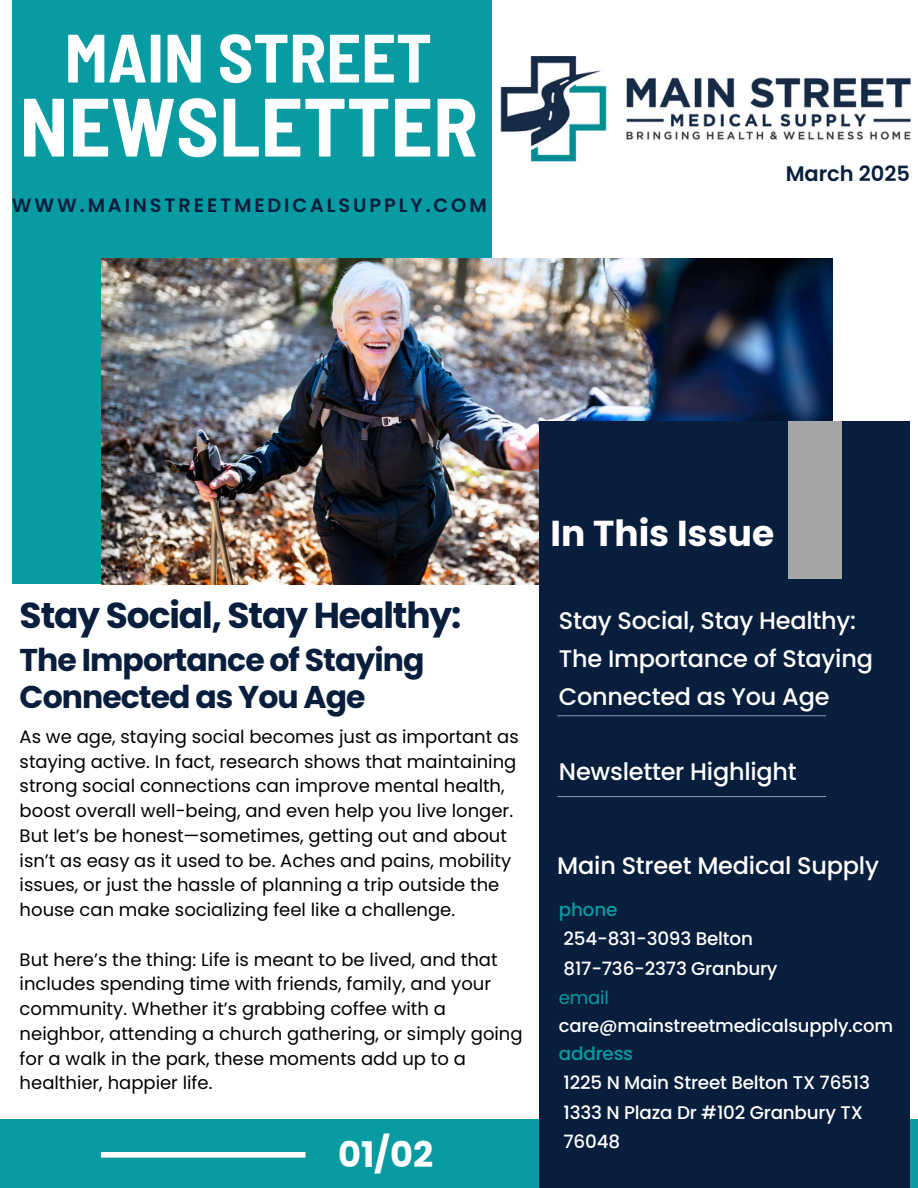
<style>
.page{position:relative;width:918px;height:1188px;background:#fff}
.page>*{position:absolute;margin:0;border:0;box-sizing:border-box;transform-origin:0 0}
.t1{font:700 semi-condensed 82.5px "Barlow";letter-spacing:.005em;color:#fff}
.t2{font:700 semi-condensed 68.25px "Barlow";color:#fff}
.t3{font:700 36px "Poppins";letter-spacing:-.03em;color:#081e3c}
.t4{font:700 36px "Poppins";color:#fff}
.t5{font:700 35.25px "Poppins";color:#fff}
.t6{font:700 31.5px/37.2px "Poppins";letter-spacing:-.03em;color:#081e3c}
.t7{font:500 24px/38.2px "Poppins";letter-spacing:-.01em;color:#fff}
.t8{font:600 21px "Poppins";color:#081e3c}
.t9{font:600 19.35px "Poppins";letter-spacing:.15em;color:#081e3c}
.t10{font:500 18.3px "Poppins";letter-spacing:-.01em;color:#fff}
.t11{font:500 18.3px "Poppins";letter-spacing:-.01em;color:#099ba2}
.t12{font:18px/24.8px "Poppins";color:#000}
.t13{font:500 18px/28.2px "Poppins";letter-spacing:-.01em;color:#fff}
.s1{font-weight:400;color:#099ba2}
</style>
<div class="page">
<div style="left:12px;top:0;width:479px;height:584px;background:#099ba2"></div>
<div style="left:0;top:1119px;width:918px;height:69px;background:#099ba2"></div>
<img style="left:101px;top:258px;width:731px;height:327px">
<div style="left:539px;top:421px;width:371px;height:767px;background:#081e3c"></div>
<div style="left:788px;top:421px;width:54px;height:158px;background:#a6a6a6"></div>
<hr style="left:557px;top:715px;width:269px;height:1px;background:#7c93a4">
<div style="left:101px;top:1152px;width:204px;height:6px;background:#fff"></div>
<hr style="left:557px;top:796px;width:269px;height:1px;background:#7c93a4">
<img style="left:501px;top:56px;width:409px;height:106px">
<h1 class="t2" style="left:65px;top:14px;width:369px">MAIN STREET</h1>
<p class="t1" style="left:20px;top:74px;width:460px">NEWSLETTER</p>
<h4 class="t9" style="left:12px;top:192px;width:476px">WWW.MAINSTREETMEDICALSUPPLY.COM</h4>
<p class="t8" style="left:786px;top:159px;width:126px">March 2025</p>
<p class="t3" style="left:20px;top:591px;width:443px">Stay Social, Stay Healthy:</p>
<h4 class="t6" style="left:20px;top:641px;width:406px">The Importance of Staying<br>Connected as You Age</h4>
<p class="t12" style="left:20px;top:724px;width:501px">As we age, staying social becomes just as important as staying active. In fact, research shows that maintaining strong social connections can improve mental health, boost overall well-being, and even help you live longer.<br>But let’s be honest—sometimes, getting out and about isn’t as easy as it used to be. Aches and pains, mobility issues, or just the hassle of planning a trip outside the house can make socializing feel like a challenge.</p>
<h6 class="t12" style="left:20px;top:947px;width:505px">But here’s the thing: Life is meant to be lived, and that includes spending time with friends, family, and your community. Whether it’s grabbing coffee with a neighbor, attending a church gathering, or simply going for a walk in the park, these moments add up to a healthier, happier life.</h6>
<p class="t5" style="left:338px;top:1130px;width:97px">01/02</p>
<h2 class="t4" style="left:551px;top:508px;width:225px">In This Issue</h2>
<p class="t7" style="left:559px;top:601px;width:315px">Stay Social, Stay Healthy:<br>The Importance of Staying<br>Connected as You Age</p>
<h6 class="t7" style="left:559px;top:753px;width:239px">Newsletter Highlight</h6>
<p class="t7" style="left:557px;top:847px;width:323px">Main Street Medical Supply</p>
<h6 class="t11" style="left:559px;top:897px;width:60px">phone</h6>
<p class="t10" style="left:564px;top:926px;width:191px">254-831-3093 Belton</p>
<p class="t10" style="left:564px;top:955px;width:216px">817-736-2373 Granbury</p>
<p class="t13" style="left:559px;top:983px;width:336px"><span class="s1">email </span>care@mainstreetmedicalsupply.com</p>
<p class="t11" style="left:559px;top:1041px;width:76px">address</p>
<p class="t10" style="left:564px;top:1070px;width:308px">1225 N Main Street Belton TX 76513</p>
<p class="t10" style="left:564px;top:1099px;width:301px">1333 N Plaza Dr #102 Granbury TX</p>
<p class="t10" style="left:564px;top:1129px;width:58px">76048</p>
</div>
